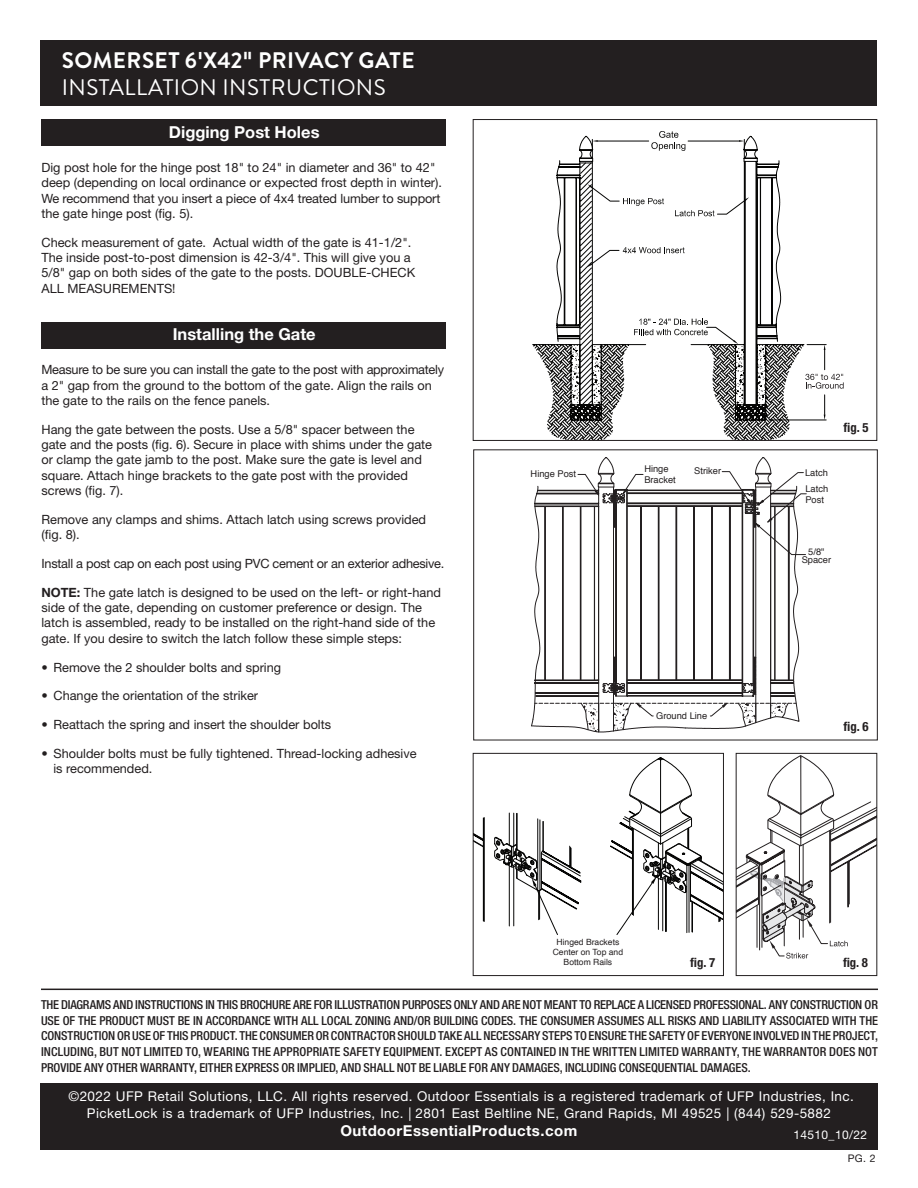
<style>
.page{position:relative;width:918px;height:1188px;background:#fff}
.page>*{position:absolute;margin:0;border:0;box-sizing:border-box;transform-origin:0 0}
.t1{font:22.5px/27px "Brandon Grotesque";letter-spacing:.02em;color:#fff}
.t2{font:700 16.5px "Helvetica Neue LT Std";color:#fff}
.t3{font:700 15px "Helvetica Neue LT Std";letter-spacing:.03em;color:#fff}
.t4{font:13.5px/16.5px "Helvetica Neue LT Std";letter-spacing:.03em;color:#fff;text-align:center}
.t5{font:12.75px/15.3px "Helvetica Neue LT Std";color:#231f20}
.t6{font:12.75px "Helvetica Neue LT Std";letter-spacing:-.02em;color:#231f20}
.t7{font:700 condensed 12.75px "Helvetica Neue LT Std";color:#231f20}
.t8{font:500 condensed 12.3px/15.8px "Helvetica Neue LT Std";letter-spacing:-.005em;color:#231f20;text-align:justify}
.t9{font:12px "Helvetica Neue LT Std";letter-spacing:.03em;color:#fff}
.t10{font:10.5px "Helvetica Neue LT Std";color:#231f20}
.t11{font:9.3px/11.1px "Helvetica";color:#231f20}
.t12{font:8.55px/10.4px "Helvetica";color:#231f20;text-align:center}
.s1{font-weight:700}
.s2{font-family:"Helvetica Neue LT Std";font-weight:700}
.s3{font-family:"Helvetica Neue";font-weight:700}
</style>
<div class="page">
<div style="left:41px;top:322px;width:405px;height:27px;background:#231f20"></div>
<div style="left:41px;top:119px;width:405px;height:27px;background:#231f20"></div>
<svg style="left:475px;top:757px;width:247px;height:178px"></svg>
<div style="left:473px;top:753px;width:251px;height:223px;border:1px solid #231f20"></div>
<svg style="left:738px;top:755px;width:137px;height:204px"></svg>
<div style="left:736px;top:753px;width:141px;height:223px;border:1px solid #231f20"></div>
<svg style="left:531px;top:457px;width:276px;height:275px"></svg>
<div style="left:473px;top:450px;width:405px;height:290px;border:1px solid #231f20"></div>
<svg style="left:533px;top:136px;width:271px;height:303px"></svg>
<hr style="left:769px;top:420px;width:57px;height:1px;background:#050504">
<svg style="left:824px;top:395px;width:1px;height:25px"></svg>
<svg style="left:580px;top:131px;width:169px;height:213px"></svg>
<svg style="left:805px;top:344px;width:39px;height:45px"></svg>
<div style="left:473px;top:119px;width:404px;height:322px;border:1px solid #231f20"></div>
<hr style="left:41px;top:989px;width:837px;height:1px;background:#231f20">
<div style="left:41px;top:1083px;width:837px;height:67px;background:#231f20"></div>
<div style="left:40px;top:40px;width:837px;height:66px;background:#231f20"></div>
<h1 class="t1" style="left:62px;top:48px;width:354px"><span class="s1">SOMERSET 6</span><span class="s2">'</span><span class="s1">X42</span><span class="s3">"</span> <span class="s1">PRIVACY GATE<br></span>INSTALLATION INSTRUCTIONS</h1>
<p class="t2" style="left:169px;top:122px;width:152px">Digging Post Holes</p>
<p class="t5" style="left:41px;top:160px;width:402px">Dig post hole for the hinge post 18" to 24" in diameter and 36" to 42" deep (depending on local ordinance or expected frost depth in winter).<br>We recommend that you insert a piece of 4x4 treated lumber to support the gate hinge post (fig. 5).</p>
<p class="t5" style="left:41px;top:234px;width:375px">Check measurement of gate. Actual width of the gate is 41-1/2".<br>The inside post-to-post dimension is 42-3/4". This will give you a 5/8" gap on both sides of the gate to the posts. DOUBLE-CHECK ALL MEASUREMENTS!</p>
<p class="t2" style="left:173px;top:324px;width:144px">Installing the Gate</p>
<p class="t5" style="left:41px;top:362px;width:404px">Measure to be sure you can install the gate to the post with approximately a 2" gap from the ground to the bottom of the gate. Align the rails on the gate to the rails on the fence panels.</p>
<p class="t5" style="left:41px;top:422px;width:392px">Hang the gate between the posts. Use a 5/8" spacer between the gate and the posts (fig. 6). Secure in place with shims under the gate or clamp the gate jamb to the post. Make sure the gate is level and square. Attach hinge brackets to the gate post with the provided screws (fig. 7).</p>
<p class="t5" style="left:41px;top:512px;width:386px">Remove any clamps and shims. Attach latch using screws provided (fig. 8).</p>
<p class="t6" style="left:41px;top:556px;width:404px">Install a post cap on each post using PVC cement or an exterior adhesive.</p>
<p class="t5" style="left:41px;top:584px;width:401px"><span class="s1">NOTE:</span> The gate latch is designed to be used on the left- or right-hand side of the gate, depending on customer preference or design. The latch is assembled, ready to be installed on the right-hand side of the gate. If you desire to switch the latch follow these simple steps:</p>
<p class="t5" style="left:41px;top:659px;width:241px">• Remove the 2 shoulder bolts and spring</p>
<p class="t5" style="left:41px;top:688px;width:218px">• Change the orientation of the striker</p>
<p class="t5" style="left:41px;top:717px;width:291px">• Reattach the spring and insert the shoulder bolts</p>
<p class="t5" style="left:53px;top:746px;width:365px;text-indent:-12px">• Shoulder bolts must be fully tightened. Thread-locking adhesive is recommended.</p>
<p class="t11" style="left:531px;top:469px;width:47px">Hinge Post</p>
<p class="t11" style="left:644px;top:463px;width:33px">Hinge<br>Bracket</p>
<p class="t11" style="left:694px;top:465px;width:28px">Striker</p>
<p class="t11" style="left:656px;top:711px;width:53px">Ground Line</p>
<p class="t11" style="left:805px;top:467px;width:24px">Latch</p>
<p class="t11" style="left:805px;top:483px;width:24px">Latch<br>Post</p>
<p class="t7" style="left:844px;top:420px;width:26px">fig. 5</p>
<p class="t11" style="left:802px;top:548px;width:31px;line-height:8.1px;text-align:center">5/8"<br>Spacer</p>
<p class="t7" style="left:844px;top:719px;width:26px">fig. 6</p>
<p class="t12" style="left:553px;top:937px;width:72px">Hinged Brackets<br>Center on Top and<br>Bottom Rails</p>
<p class="t7" style="left:690px;top:955px;width:26px">fig. 7</p>
<p class="t7" style="left:843px;top:955px;width:26px">fig. 8</p>
<p class="t8" style="left:41px;top:996px;width:839px">THE DIAGRAMS AND INSTRUCTIONS IN THIS BROCHURE ARE FOR ILLUSTRATION PURPOSES ONLY AND ARE NOT MEANT TO REPLACE A LICENSED PROFESSIONAL. ANY CONSTRUCTION OR USE OF THE PRODUCT MUST BE IN ACCORDANCE WITH ALL LOCAL ZONING AND/OR BUILDING CODES. THE CONSUMER ASSUMES ALL RISKS AND LIABILITY ASSOCIATED WITH THE CONSTRUCTION OR USE OF THIS PRODUCT. THE CONSUMER OR CONTRACTOR SHOULD TAKE ALL NECESSARY STEPS TO ENSURE THE SAFETY OF EVERYONE INVOLVED IN THE PROJECT, INCLUDING, BUT NOT LIMITED TO, WEARING THE APPROPRIATE SAFETY EQUIPMENT. EXCEPT AS CONTAINED IN THE WRITTEN LIMITED WARRANTY, THE WARRANTOR DOES NOT PROVIDE ANY OTHER WARRANTY, EITHER EXPRESS OR IMPLIED, AND SHALL NOT BE LIABLE FOR ANY DAMAGES, INCLUDING CONSEQUENTIAL DAMAGES.</p>
<p class="t4" style="left:69px;top:1088px;width:787px">©2022 UFP Retail Solutions, LLC. All rights reserved. Outdoor Essentials is a registered trademark of UFP Industries, Inc.<br>PicketLock is a trademark of UFP Industries, Inc. | 2801 East Beltline NE, Grand Rapids, MI 49525 | (844) 529-5882</p>
<p class="t3" style="left:341px;top:1121px;width:238px">OutdoorEssentialProducts.com</p>
<p class="t9" style="left:794px;top:1128px;width:75px">14510_10/22</p>
<p class="t10" style="left:848px;top:1152px;width:30px">PG. 2</p>
</div>
